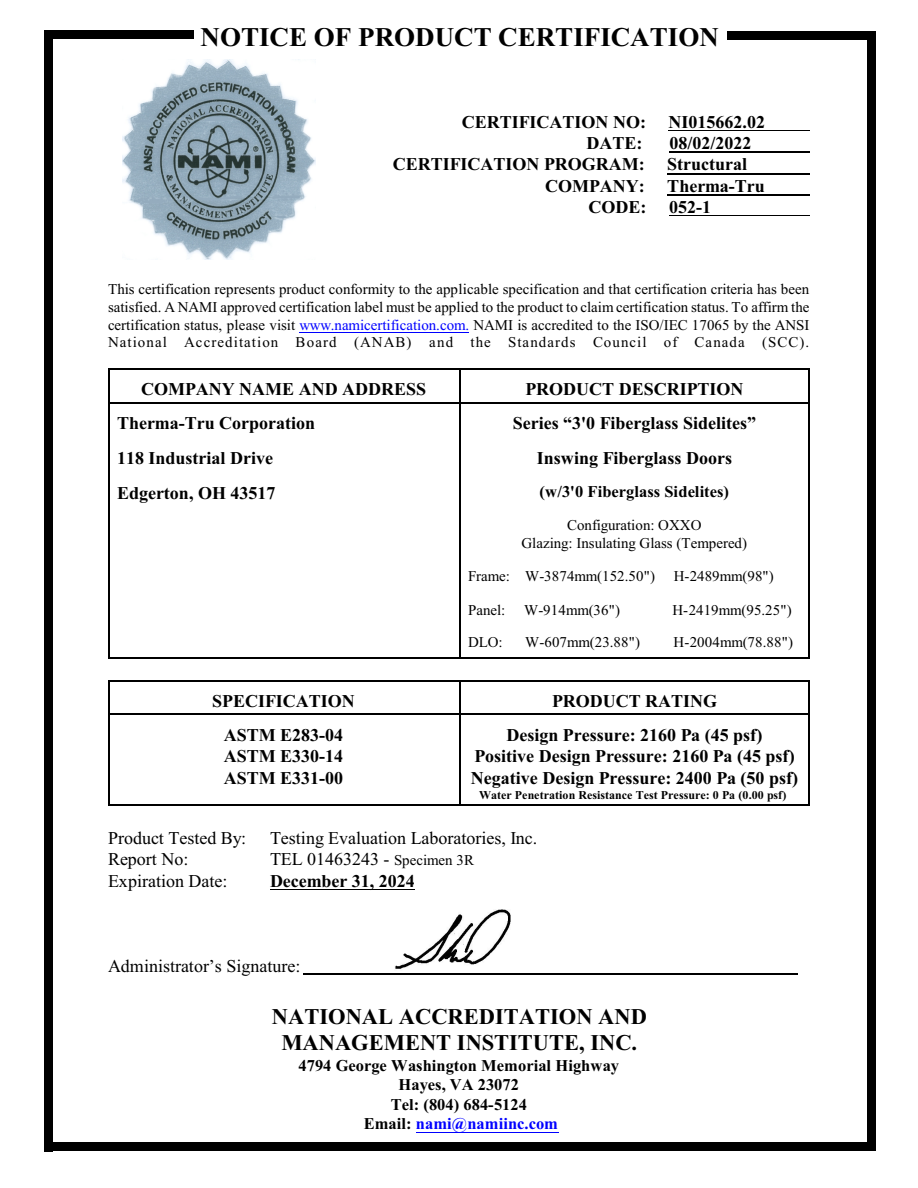
<style>
.page{position:relative;width:918px;height:1188px;background:#fff}
.page>*{position:absolute;margin:0;border:0;box-sizing:border-box;transform-origin:0 0}
.t1{font:700 27px "Times New Roman";color:#000}
.t2{font:700 22.5px/26.2px "Times New Roman";color:#000;text-align:center}
.t3{font:700 18px/21.3px "Times New Roman";color:#000;text-align:justify}
.t4{font:18px "Times New Roman";color:#000}
.t5{font:700 16.5px/19.5px "Times New Roman";color:#000;text-align:center}
.t6{font:15px/17.7px "Times New Roman";letter-spacing:.005em;color:#000;text-align:justify}
.t7{font:700 12px "Times New Roman";color:#000}
.s1{color:#00f}
.s2{font-size:15px}
</style>
<div class="page">
<hr style="left:108px;top:369px;width:351px;height:1px;background:#000">
<hr style="left:108px;top:370px;width:1px;height:33px;background:#000">
<hr style="left:108px;top:402px;width:351px;height:1px;background:#000">
<hr style="left:809px;top:369px;width:1px;height:34px;background:#000">
<hr style="left:459px;top:369px;width:351px;height:1px;background:#000">
<hr style="left:459px;top:370px;width:1px;height:33px;background:#000">
<hr style="left:459px;top:402px;width:349px;height:1px;background:#000">
<hr style="left:108px;top:403px;width:1px;height:35px;background:#000">
<hr style="left:809px;top:403px;width:1px;height:35px;background:#000">
<hr style="left:459px;top:403px;width:1px;height:35px;background:#000">
<hr style="left:108px;top:438px;width:1px;height:34px;background:#000">
<hr style="left:809px;top:438px;width:1px;height:34px;background:#000">
<hr style="left:459px;top:438px;width:1px;height:34px;background:#000">
<hr style="left:108px;top:472px;width:1px;height:35px;background:#000">
<hr style="left:809px;top:472px;width:1px;height:35px;background:#000">
<hr style="left:459px;top:472px;width:1px;height:35px;background:#000">
<hr style="left:108px;top:507px;width:1px;height:51px;background:#000">
<hr style="left:809px;top:507px;width:1px;height:51px;background:#000">
<hr style="left:459px;top:507px;width:1px;height:51px;background:#000">
<hr style="left:108px;top:558px;width:1px;height:33px;background:#000">
<hr style="left:809px;top:558px;width:1px;height:33px;background:#000">
<hr style="left:459px;top:558px;width:1px;height:33px;background:#000">
<hr style="left:108px;top:592px;width:1px;height:32px;background:#000">
<hr style="left:809px;top:592px;width:1px;height:32px;background:#000">
<hr style="left:459px;top:592px;width:1px;height:32px;background:#000">
<hr style="left:108px;top:658px;width:351px;height:1px;background:#000">
<hr style="left:108px;top:624px;width:1px;height:33px;background:#000">
<hr style="left:809px;top:624px;width:1px;height:35px;background:#000">
<hr style="left:459px;top:658px;width:351px;height:1px;background:#000">
<hr style="left:459px;top:624px;width:1px;height:33px;background:#000">
<hr style="left:108px;top:680px;width:351px;height:1px;background:#000">
<hr style="left:108px;top:682px;width:1px;height:33px;background:#000">
<hr style="left:108px;top:713px;width:351px;height:2px;background:#000">
<hr style="left:809px;top:680px;width:1px;height:35px;background:#000">
<hr style="left:459px;top:680px;width:351px;height:1px;background:#000">
<hr style="left:459px;top:682px;width:1px;height:33px;background:#000">
<hr style="left:459px;top:713px;width:349px;height:2px;background:#000">
<hr style="left:108px;top:805px;width:351px;height:1px;background:#000">
<hr style="left:108px;top:715px;width:1px;height:89px;background:#000">
<hr style="left:809px;top:715px;width:1px;height:91px;background:#000">
<hr style="left:459px;top:805px;width:351px;height:1px;background:#000">
<hr style="left:459px;top:715px;width:1px;height:89px;background:#000">
<hr style="left:669px;top:130px;width:141px;height:1px;background:#000">
<hr style="left:669px;top:152px;width:141px;height:1px;background:#000">
<hr style="left:667px;top:173px;width:143px;height:1px;background:#000">
<hr style="left:667px;top:194px;width:143px;height:1px;background:#000">
<hr style="left:669px;top:215px;width:141px;height:1px;background:#000">
<hr style="left:300px;top:332px;width:169px;height:1px;background:#00f">
<hr style="left:270px;top:889px;width:145px;height:1px;background:#000">
<hr style="left:416px;top:1132px;width:142px;height:1px;background:#00f">
<div style="left:867px;top:32px;width:8px;height:1119px;background:#000"></div>
<div style="left:728px;top:32px;width:147px;height:8px;background:#000"></div>
<div style="left:44px;top:31px;width:9px;height:1120px;background:#000"></div>
<div style="left:44px;top:30px;width:150px;height:9px;background:#000"></div>
<hr style="left:303px;top:973px;width:495px;height:2px;background:#000">
<div style="left:44px;top:1142px;width:831px;height:9px;background:#000"></div>
<img style="left:122px;top:60px;width:194px;height:199px">
<img style="left:395px;top:909px;width:116px;height:60px">
<h1 class="t1" style="left:201px;top:28px;width:520px">NOTICE OF PRODUCT CERTIFICATION</h1>
<p class="t3" style="left:462px;top:113px;width:186px">CERTIFICATION NO:</p>
<p class="t3" style="left:669px;top:113px;width:98px">NI015662.02</p>
<p class="t3" style="left:586px;top:134px;width:57px">DATE:</p>
<p class="t3" style="left:669px;top:134px;width:84px">08/02/2022</p>
<p class="t3" style="left:393px;top:155px;width:254px">CERTIFICATION PROGRAM:</p>
<p class="t3" style="left:667px;top:155px;width:81px">Structural</p>
<p class="t3" style="left:545px;top:177px;width:101px">COMPANY:</p>
<p class="t3" style="left:667px;top:177px;width:99px">Therma-Tru</p>
<p class="t3" style="left:589px;top:198px;width:59px">CODE:</p>
<p class="t3" style="left:669px;top:198px;width:43px">052-1</p>
<p class="t6" style="left:108px;top:282px;width:703px">This certification represents product conformity to the applicable specification and that certification criteria has been satisfied. A NAMI approved certification label must be applied to the product to claim certification status. To affirm the certification status, please visit <span class="s1">www.namicertification.com.</span> NAMI is accredited to the ISO/IEC 17065 by the ANSI National Accreditation Board (ANAB) and the Standards Council of Canada (SCC).</p>
<p class="t3" style="left:141px;top:380px;width:287px">COMPANY NAME AND ADDRESS</p>
<p class="t3" style="left:525px;top:380px;width:220px">PRODUCT DESCRIPTION</p>
<p class="t3" style="left:117px;top:415px;width:200px">Therma-Tru Corporation</p>
<p class="t3" style="left:513px;top:415px;width:245px">Series “3'0 Fiberglass Sidelites”</p>
<p class="t3" style="left:117px;top:449px;width:158px">118 Industrial Drive</p>
<p class="t3" style="left:537px;top:449px;width:197px">Inswing Fiberglass Doors</p>
<p class="t3" style="left:117px;top:484px;width:160px">Edgerton, OH 43517</p>
<p class="t5" style="left:540px;top:484px;width:191px">(w/3'0 Fiberglass Sidelites)</p>
<p class="t6" style="left:521px;top:517px;width:227px;text-align:center">Configuration: OXXO<br>Glazing: Insulating Glass (Tempered)</p>
<p class="t6" style="left:468px;top:569px;width:189px">Frame: W-3874mm(152.50")</p>
<p class="t6" style="left:674px;top:569px;width:102px">H-2489mm(98")</p>
<p class="t6" style="left:468px;top:602px;width:154px">Panel: W-914mm(36")</p>
<p class="t6" style="left:672px;top:602px;width:121px">H-2419mm(95.25")</p>
<p class="t6" style="left:468px;top:635px;width:36px">DLO:</p>
<p class="t6" style="left:525px;top:635px;width:116px">W-607mm(23.88")</p>
<p class="t6" style="left:674px;top:635px;width:121px">H-2004mm(78.88")</p>
<p class="t3" style="left:212px;top:692px;width:144px">SPECIFICATION</p>
<p class="t3" style="left:552px;top:692px;width:167px">PRODUCT RATING</p>
<p class="t3" style="left:224px;top:726px;width:121px">ASTM E283-04<br>ASTM E330-14<br>ASTM E331-00</p>
<p class="t3" style="left:471px;top:726px;width:329px;text-align:center">Design Pressure: 2160 Pa (45 psf)<br>Positive Design Pressure: 2160 Pa (45 psf)<br>Negative Design Pressure: 2400 Pa (50 psf)</p>
<p class="t7" style="left:479px;top:791px;width:309px">Water Penetration Resistance Test Pressure: 0 Pa (0.00 psf)</p>
<p class="t4" style="left:108px;top:832px;width:140px">Product Tested By:</p>
<p class="t4" style="left:270px;top:832px;width:269px">Testing Evaluation Laboratories, Inc.</p>
<p class="t4" style="left:108px;top:853px;width:82px">Report No:</p>
<p class="t4" style="left:270px;top:853px;width:206px">TEL 01463243 - <span class="s2">Specimen 3R</span></p>
<p class="t4" style="left:108px;top:875px;width:121px">Expiration Date:</p>
<p class="t3" style="left:270px;top:872px;width:146px">December 31, 2024</p>
<p class="t4" style="left:108px;top:960px;width:194px">Administrator’s Signature:</p>
<h2 class="t2" style="left:272px;top:1006px;width:376px">NATIONAL ACCREDITATION AND<br>MANAGEMENT INSTITUTE, INC.</h2>
<p class="t5" style="left:299px;top:1057px;width:322px">4794 George Washington Memorial Highway<br>Hayes, VA 23072<br>Tel: (804) 684-5124<br>Email: <span class="s1">nami@namiinc.com</span></p>
</div>
